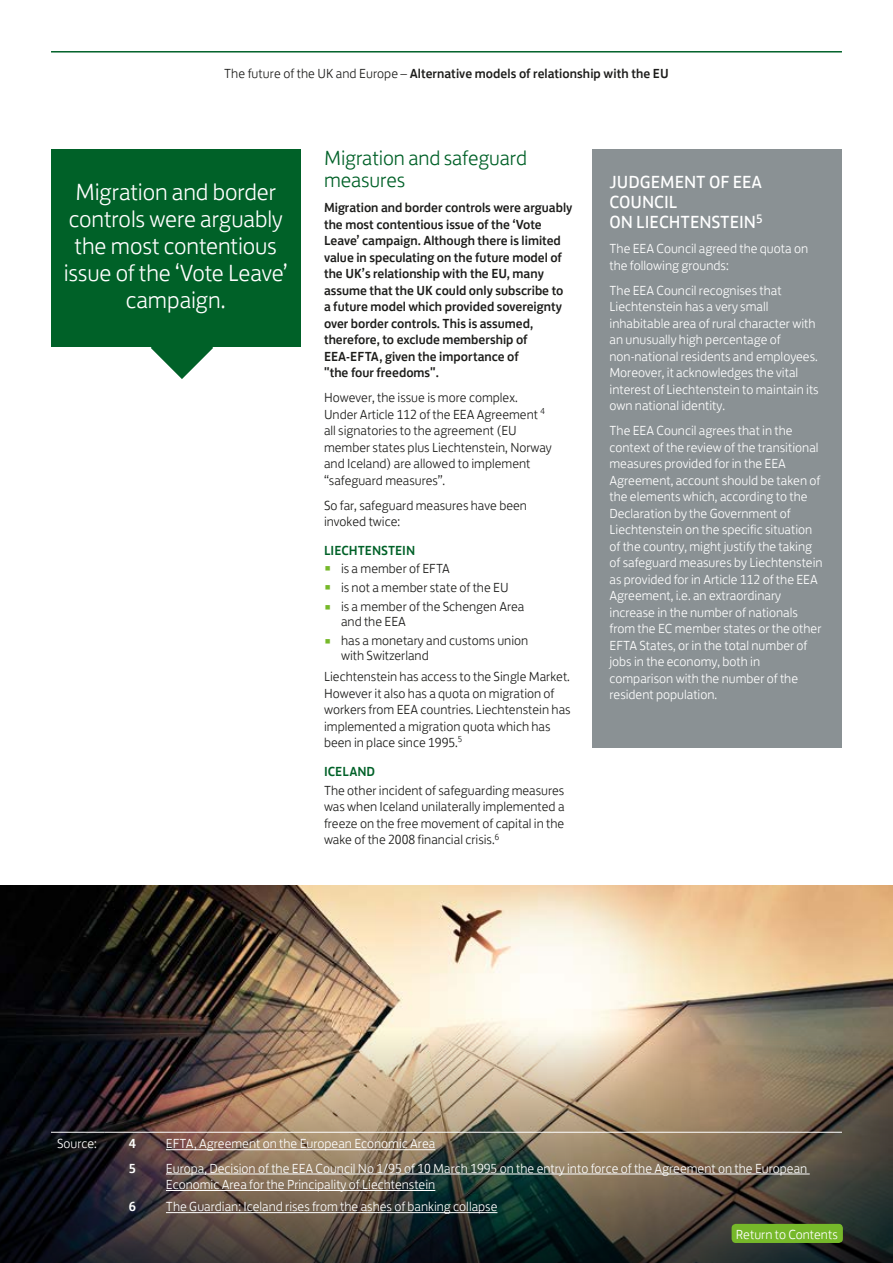
<style>
.page{position:relative;width:893px;height:1263px;background:#fff}
.page>*{position:absolute;margin:0;border:0;box-sizing:border-box;transform-origin:0 0}
.Quote_Box{font:300 24px/27px "Lloyds Bank Jack";letter-spacing:-.005em;color:#fff;text-align:center}
.LBC_-_Title_Level_2{font:300 21px/22.5px "Lloyds Bank Jack";letter-spacing:-.005em;color:#006128}
.LBC_-_Body_-_Subtitl{font:18px/20.2px "Lloyds Bank Jack";color:#fff}
.LBC_-_Body_Copy{font:300 13.5px/16.5px "Lloyds Bank Jack";color:#fff}
.LBC_-_Body_Copy-2{font:300 13.5px/16.5px "Lloyds Bank Jack";color:#1d1d1b}
.LBC_-_Body_Copy_STAN{font:500 13.5px/16.5px "Lloyds Bank Jack";color:#1d1d1b}
.LBC_-_Body_Copy_whit{font:300 13.5px/16.5px "Lloyds Bank Jack";color:#fff}
.LBC_-_Page_Top_Title{font:500 13.5px "Lloyds Bank Jack";letter-spacing:.005em;color:#1d1d1b}
.LBC_-_Title_Level_3{font:500 13.5px "Lloyds Bank Jack";color:#006128}
.LBC_-_Body_Copy_whit-2{font:500 13.5px "Lloyds Bank Jack";color:#fff}
.s1{font-weight:300}
.s2{font-size:20.25px;color:#76b82a}
</style>
<div class="page">
<hr style="left:51px;top:51px;width:791px;height:2px;background:#006128">
<img style="left:0;top:885px;width:893px;height:146px">
<img style="left:0;top:1031px;width:893px;height:232px">
<div style="left:592px;top:149px;width:250px;height:598px;background:#8a9194"></div>
<div style="left:51px;top:149px;width:249px;height:198px;background:#006128"></div>
<svg style="left:151px;top:347px;width:62px;height:32px"></svg>
<hr style="left:51px;top:1132px;width:54px;height:1px;background:#fff">
<hr style="left:105px;top:1132px;width:55px;height:1px;background:#fff">
<hr style="left:160px;top:1132px;width:682px;height:1px;background:#fff">
<hr style="left:166px;top:1149px;width:269px;height:1px;background:#fff">
<hr style="left:166px;top:1174px;width:644px;height:1px;background:#fff">
<hr style="left:166px;top:1190px;width:269px;height:1px;background:#fff">
<hr style="left:166px;top:1212px;width:331px;height:1px;background:#fff">
<div style="left:732px;top:1224px;width:111px;height:19px;background:#76b82a;border-radius:4px"></div>
<p class="LBC_-_Page_Top_Title" style="left:224px;top:63px;width:446px"><span class="s1">The future of the UK and Europe –</span> Alternative models of relationship with the EU</p>
<p class="Quote_Box" style="left:64px;top:176px;width:225px">Migration and border controls were arguably the most contentious issue of the ‘Vote Leave’ campaign.</p>
<p class="LBC_-_Title_Level_2" style="left:324px;top:144px;width:205px">Migration and safeguard measures</p>
<p class="LBC_-_Body_Copy_STAN" style="left:324px;top:198px;width:250px">Migration and border controls were arguably the most contentious issue of the ‘Vote Leave’ campaign. Although there is limited value in speculating on the future model of the UK’s relationship with the EU, many assume that the UK could only subscribe to a future model which provided sovereignty over border controls. This is assumed, therefore, to exclude membership of EEA-EFTA, given the importance of<br>"the four freedoms".</p>
<p class="LBC_-_Body_Copy-2" style="left:324px;top:388px;width:229px">However, the issue is more complex.<br>Under Article 112 of the EEA Agreement <sup>4 </sup>all signatories to the agreement (EU member states plus Liechtenstein, Norway and Iceland) are allowed to implement “safeguard measures”.</p>
<p class="LBC_-_Body_Copy-2" style="left:324px;top:495px;width:204px">So far, safeguard measures have been invoked twice:</p>
<p class="LBC_-_Title_Level_3" style="left:324px;top:540px;width:93px">LIECHTENSTEIN</p>
<p class="LBC_-_Body_Copy-2" style="left:324px;top:558px;width:127px"><span class="s2">•</span> is a member of EFTA</p>
<p class="LBC_-_Body_Copy-2" style="left:324px;top:578px;width:186px"><span class="s2">•</span> is not a member state of the EU</p>
<p class="LBC_-_Body_Copy-2" style="left:341px;top:598px;width:185px;line-height:15px;text-indent:-17px"><span class="s2">•</span> is a member of the Schengen Area and the EEA</p>
<p class="LBC_-_Body_Copy-2" style="left:341px;top:632px;width:189px;line-height:15px;text-indent:-17px"><span class="s2">•</span> has a monetary and customs union with Switzerland</p>
<p class="LBC_-_Body_Copy-2" style="left:324px;top:667px;width:248px">Liechtenstein has access to the Single Market.<br>However it also has a quota on migration of workers from EEA countries. Liechtenstein has implemented a migration quota which has been in place since 1995.<sup>5</sup></p>
<p class="LBC_-_Title_Level_3" style="left:324px;top:761px;width:53px">ICELAND</p>
<p class="LBC_-_Body_Copy-2" style="left:324px;top:781px;width:242px;text-align:justify">The other incident of safeguarding measures was when Iceland unilaterally implemented a freeze on the free movement of capital in the wake of the 2008 financial crisis.<sup>6</sup></p>
<p class="LBC_-_Body_-_Subtitl" style="left:609px;top:170px;width:155px">JUDGEMENT OF EEA<br>COUNCIL<br>ON LIECHTENSTEIN<sup>5</sup></p>
<p class="LBC_-_Body_Copy" style="left:609px;top:239px;width:200px">The EEA Council agreed the quota on the following grounds:</p>
<p class="LBC_-_Body_Copy" style="left:609px;top:281px;width:211px">The EEA Council recognises that Liechtenstein has a very small inhabitable area of rural character with an unusually high percentage of non-national residents and employees.<br>Moreover, it acknowledges the vital interest of Liechtenstein to maintain its own national identity.</p>
<p class="LBC_-_Body_Copy" style="left:609px;top:421px;width:215px">The EEA Council agrees that in the context of the review of the transitional measures provided for in the EEA Agreement, account should be taken of the elements which, according to the Declaration by the Government of Liechtenstein on the specific situation of the country, might justify the taking of safeguard measures by Liechtenstein as provided for in Article 112 of the EEA Agreement, i.e. an extraordinary increase in the number of nationals from the EC member states or the other EFTA States, or in the total number of jobs in the economy, both in comparison with the number of the resident population.</p>
<p class="LBC_-_Body_Copy_whit" style="left:57px;top:1134px;width:41px">Source:</p>
<p class="LBC_-_Body_Copy_whit-2" style="left:129px;top:1133px;width:9px">4</p>
<p class="LBC_-_Body_Copy_whit" style="left:166px;top:1134px;width:271px">EFTA, Agreement on the European Economic Area</p>
<p class="LBC_-_Body_Copy_whit-2" style="left:129px;top:1157px;width:9px">5</p>
<p class="LBC_-_Body_Copy_whit" style="left:166px;top:1158px;width:643px">Europa, Decision of the EEA Council No 1/95 of 10 March 1995 on the entry into force of the Agreement on the European<br>Economic Area for the Principality of Liechtenstein</p>
<p class="LBC_-_Body_Copy_whit-2" style="left:129px;top:1196px;width:9px">6</p>
<p class="LBC_-_Body_Copy_whit" style="left:166px;top:1197px;width:333px">The Guardian: Iceland rises from the ashes of banking collapse</p>
<p class="LBC_-_Body_Copy" style="left:736px;top:1224px;width:103px">Return to Contents</p>
</div>
